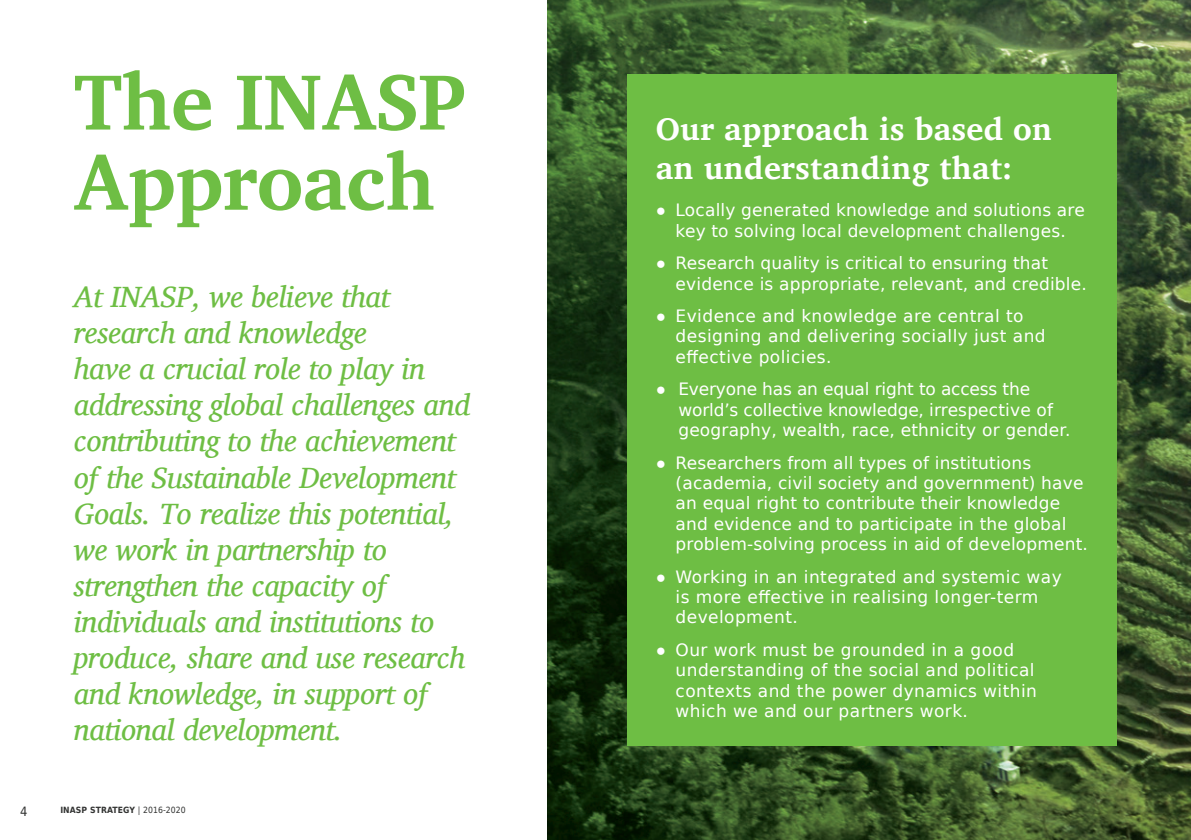
<style>
.page{position:relative;width:1191px;height:840px;background:#fff}
.page>*{position:absolute;margin:0;border:0;box-sizing:border-box;transform-origin:0 0}
.CHAPTER_TITLE{font:700 80px/80px "Charis SIL";letter-spacing:-.01em;color:#6ebe44}
.HEADING{font:700 32px/38.4px "Charis SIL";letter-spacing:.01em;color:#fff}
.FIRST_PARA{font:italic 30px/36px "Charis SIL";letter-spacing:-.01em;color:#6ebe44}
.BULLETS{font:17px/20.4px "DejaVu Sans";letter-spacing:.01em;color:#fff}
.BULLETS-2{font:17px/20.4px "DejaVu Sans";letter-spacing:-.01em;color:#fff}
.t1{font:12.8px "DejaVu Sans Condensed";color:#323332}
.t2{font:700 8.6px "DejaVu Sans Condensed";letter-spacing:.01em;color:#323332}
.s1{font-weight:400}
.s2{font-family:"Arial Narrow"}
</style>
<div class="page">
<img style="left:547px;top:0;width:644px;height:839px">
<div style="left:627px;top:74px;width:490px;height:671px;background:#6ebe44"></div>
<p class="CHAPTER_TITLE" style="left:74px;top:62px;width:395px">The INASP<br>Approach</p>
<p class="FIRST_PARA" style="left:74px;top:279px;width:398px">At INASP, we believe that research and knowledge<br>have a crucial role to play in addressing global challenges and contributing to the achievement of the Sustainable Development<br>Goals. To realize this potential, we work in partnership to strengthen the capacity of individuals and institutions to produce, share and use research and knowledge, in support of national development.</p>
<p class="t1" style="left:20px;top:799px;width:9px">4</p>
<p class="t2" style="left:60px;top:802px;width:127px">INASP STRATEGY <span class="s1">| 2016-2020</span></p>
<p class="HEADING" style="left:655px;top:110px;width:398px">Our approach is based on an understanding that:</p>
<p class="BULLETS" style="left:655px;top:199px;width:430px;text-align:center"><span class="s2">●</span> Locally generated knowledge and solutions are key to solving local development challenges.</p>
<p class="BULLETS" style="left:675px;top:252px;width:413px;text-indent:-20px"><span class="s2">●</span> Research quality is critical to ensuring that evidence is appropriate, relevant, and credible.</p>
<p class="BULLETS" style="left:675px;top:305px;width:371px;text-indent:-20px"><span class="s2">●</span> Evidence and knowledge are central to designing and delivering socially just and effective policies.</p>
<p class="BULLETS-2" style="left:678px;top:378px;width:394px;text-indent:-23px"><span class="s2">●</span> Everyone has an equal right to access the world’s collective knowledge, irrespective of geography, wealth, race, ethnicity or gender.</p>
<p class="BULLETS" style="left:675px;top:451px;width:414px;text-indent:-20px"><span class="s2">●</span> Researchers from all types of institutions (academia, civil society and government) have an equal right to contribute their knowledge and evidence and to participate in the global problem-solving process in aid of development.</p>
<p class="BULLETS" style="left:675px;top:565px;width:388px;text-indent:-20px"><span class="s2">●</span> Working in an integrated and systemic way is more effective in realising longer-term development.</p>
<p class="BULLETS" style="left:675px;top:638px;width:363px;text-indent:-20px"><span class="s2">●</span> Our work must be grounded in a good understanding of the social and political contexts and the power dynamics within which we and our partners work.</p>
</div>
